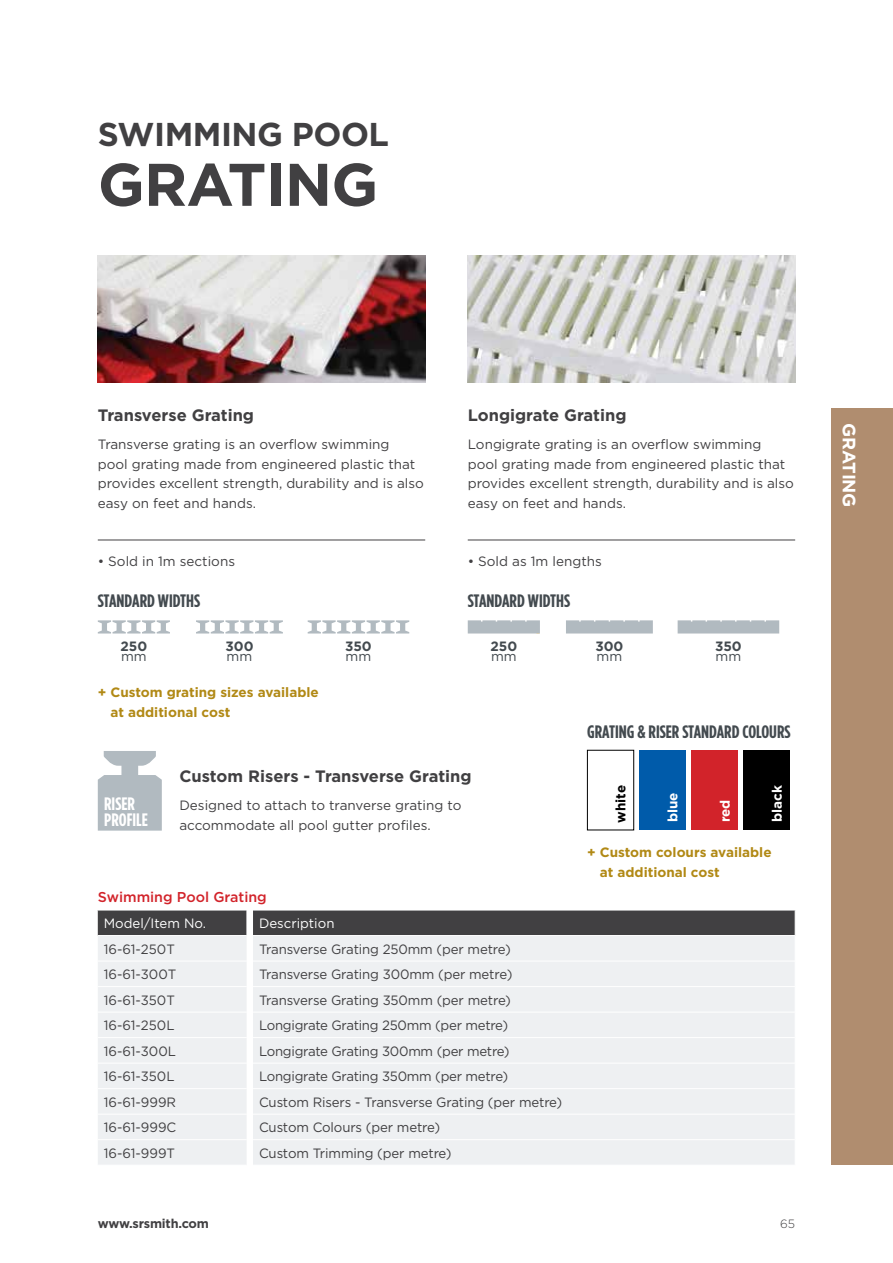
<style>
.page{position:relative;width:893px;height:1263px;background:#fff}
.page>*{position:absolute;margin:0;border:0;box-sizing:border-box;transform-origin:0 0}
.t1{font:700 60px "Gotham";letter-spacing:-.015em;color:#414042}
.t2{font:700 33px "Gotham";letter-spacing:-.015em;color:#414042}
.t3{font:700 18px "Gotham Condensed";color:#434a4f;scale:1.04 1}
.t4{font:700 18px/16.5px "Gotham Condensed";color:#fff;scale:1.04 1}
.t5{font:700 18px "Gotham";letter-spacing:-.015em;color:#fff}
.t6{font:700 16.5px "Gotham";color:#414042}
.t7{font:500 14.25px "Gotham";color:#d2232a}
.t8{font:13.5px/19.5px "Gotham";letter-spacing:-.01em;color:#414042}
.t9{font:700 13.5px/19.5px "Gotham";color:#b18915}
.t10{font:13.5px "Gotham";color:#fff}
.t11{font:700 13.5px "Gotham";color:#434a4f}
.t12{font:700 13.5px "Gotham";color:#fff}
.t13{font:13.5px "Gotham";color:#434a4f}
.t14{font:700 13.5px "Gotham";color:#000}
.t15{font:700 12.75px "Gotham";letter-spacing:-.015em;color:#414042}
.t16{font:300 12px "Gotham";color:#414042}
</style>
<div class="page">
<div style="left:831px;top:408px;width:62px;height:757px;background:#b08d6f"></div>
<hr style="left:98px;top:540px;width:327px;height:1px;background:#414042">
<hr style="left:468px;top:540px;width:327px;height:1px;background:#414042">
<img style="left:98px;top:255px;width:327px;height:128px">
<img style="left:468px;top:255px;width:327px;height:128px">
<div style="left:587px;top:750px;width:47px;height:80px;border:1px solid #000"></div>
<div style="left:691px;top:750px;width:47px;height:80px;background:#d2232a"></div>
<div style="left:639px;top:750px;width:47px;height:80px;background:#005baa"></div>
<div style="left:743px;top:750px;width:47px;height:80px;background:#000"></div>
<svg style="left:308px;top:620px;width:101px;height:13px"></svg>
<svg style="left:98px;top:620px;width:72px;height:13px"></svg>
<svg style="left:196px;top:620px;width:87px;height:13px"></svg>
<svg style="left:98px;top:910px;width:698px;height:255px;background:#dedfe1"></svg>
<svg style="left:468px;top:620px;width:72px;height:13px"></svg>
<svg style="left:566px;top:620px;width:87px;height:13px"></svg>
<svg style="left:678px;top:620px;width:101px;height:13px"></svg>
<svg style="left:98px;top:751px;width:64px;height:80px;background:#bcc4c9"></svg>
<h2 class="t2" style="left:98px;top:112px;width:293px">SWIMMING POOL</h2>
<h1 class="t1" style="left:98px;top:145px;width:282px">GRATING</h1>
<p class="t6" style="left:98px;top:405px;width:158px">Transverse Grating</p>
<p class="t8" style="left:98px;top:435px;width:328px">Transverse grating is an overflow swimming<br>pool grating made from engineered plastic that provides excellent strength, durability and is also easy on feet and hands.</p>
<p class="t8" style="left:98px;top:551px;width:139px">• Sold in 1m sections</p>
<p class="t6" style="left:468px;top:405px;width:160px">Longigrate Grating</p>
<p class="t8" style="left:468px;top:435px;width:328px">Longigrate grating is an overflow swimming pool grating made from engineered plastic that provides excellent strength, durability and is also easy on feet and hands.</p>
<p class="t8" style="left:468px;top:551px;width:136px">• Sold as 1m lengths</p>
<h3 class="t3" style="left:98px;top:590px;width:100px">STANDARD WIDTHS</h3>
<h3 class="t3" style="left:468px;top:590px;width:100px">STANDARD WIDTHS</h3>
<p class="t11" style="left:345px;top:637px;width:28px">350</p>
<p class="t13" style="left:346px;top:648px;width:27px">mm</p>
<p class="t11" style="left:120px;top:637px;width:28px">250</p>
<p class="t13" style="left:121px;top:648px;width:27px">mm</p>
<p class="t11" style="left:225px;top:637px;width:30px">300</p>
<p class="t13" style="left:227px;top:648px;width:27px">mm</p>
<p class="t11" style="left:490px;top:637px;width:28px">250</p>
<p class="t13" style="left:491px;top:648px;width:27px">mm</p>
<p class="t9" style="left:110px;top:683px;width:210px;text-indent:-13px">+ Custom grating sizes available at additional cost</p>
<h3 class="t4" style="left:104px;top:795px;width:44px">RISER<br>PROFILE</h3>
<p class="t6" style="left:179px;top:765px;width:294px">Custom Risers - Transverse Grating</p>
<p class="t8" style="left:179px;top:795px;width:284px">Designed to attach to tranverse grating to accommodate all pool gutter profiles.</p>
<p class="t7" style="left:98px;top:887px;width:170px">Swimming Pool Grating</p>
<p class="t10" style="left:104px;top:915px;width:104px">Model/Item No.</p>
<p class="t10" style="left:259px;top:915px;width:77px">Description</p>
<p class="t8" style="left:104px;top:939px;width:73px">16-61-250T</p>
<p class="t8" style="left:259px;top:939px;width:253px">Transverse Grating 250mm (per metre)</p>
<p class="t8" style="left:104px;top:964px;width:74px">16-61-300T</p>
<p class="t8" style="left:259px;top:964px;width:255px">Transverse Grating 300mm (per metre)</p>
<p class="t8" style="left:104px;top:990px;width:73px">16-61-350T</p>
<p class="t8" style="left:259px;top:990px;width:254px">Transverse Grating 350mm (per metre)</p>
<p class="t8" style="left:104px;top:1015px;width:72px">16-61-250L</p>
<p class="t8" style="left:259px;top:1015px;width:251px">Longigrate Grating 250mm (per metre)</p>
<p class="t8" style="left:104px;top:1041px;width:74px">16-61-300L</p>
<p class="t8" style="left:259px;top:1041px;width:252px">Longigrate Grating 300mm (per metre)</p>
<p class="t8" style="left:104px;top:1066px;width:72px">16-61-350L</p>
<p class="t8" style="left:259px;top:1066px;width:251px">Longigrate Grating 350mm (per metre)</p>
<p class="t8" style="left:104px;top:1092px;width:74px">16-61-999R</p>
<p class="t8" style="left:259px;top:1092px;width:305px">Custom Risers - Transverse Grating (per metre)</p>
<p class="t8" style="left:104px;top:1117px;width:74px">16-61-999C</p>
<p class="t8" style="left:259px;top:1117px;width:183px">Custom Colours (per metre)</p>
<p class="t8" style="left:104px;top:1143px;width:73px">16-61-999T</p>
<p class="t8" style="left:259px;top:1143px;width:194px">Custom Trimming (per metre)</p>
<p class="t11" style="left:595px;top:637px;width:30px">300</p>
<p class="t13" style="left:597px;top:648px;width:27px">mm</p>
<p class="t11" style="left:715px;top:637px;width:28px">350</p>
<p class="t13" style="left:716px;top:648px;width:27px">mm</p>
<h3 class="t3" style="left:587px;top:721px;width:197px">GRATING &amp; RISER STANDARD COLOURS</h3>
<p class="t14" style="left:612px;top:823px;width:39px;rotate:-90deg">white</p>
<p class="t12" style="left:664px;top:822px;width:31px;rotate:-90deg">blue</p>
<p class="t12" style="left:716px;top:822px;width:24px;rotate:-90deg">red</p>
<p class="t12" style="left:768px;top:822px;width:38px;rotate:-90deg">black</p>
<p class="t9" style="left:600px;top:843px;width:173px;text-indent:-13px">+ Custom colours available at additional cost</p>
<p class="t15" style="left:98px;top:1215px;width:113px">www.srsmith.com</p>
<p class="t16" style="left:780px;top:1216px;width:17px">65</p>
<h3 class="t5" style="left:861px;top:423px;width:86px;rotate:90deg">GRATING</h3>
</div>
